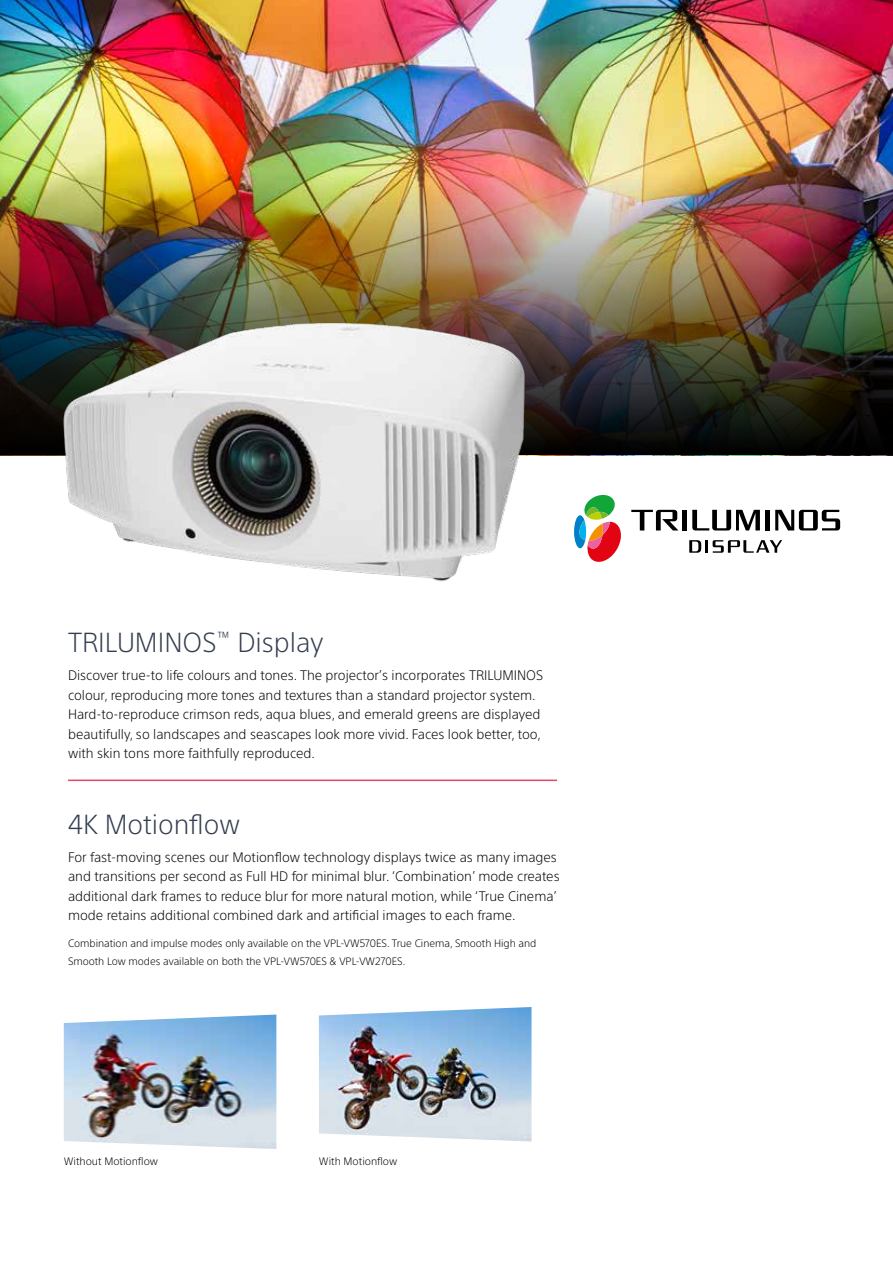
<style>
.page{position:relative;width:893px;height:1263px;background:#fff}
.page>*{position:absolute;margin:0;border:0;box-sizing:border-box;transform-origin:0 0}
.t1{font:300 27px "SST Std";color:#333e50}
.t2{font:300 13.5px/19.5px "SST Std";color:#000}
.t3{font:300 10.5px/18px "SST Std";color:#000}
</style>
<div class="page">
<img style="left:0;top:0;width:893px;height:174px">
<img style="left:0;top:174px;width:893px;height:281px">
<hr style="left:68px;top:779px;width:489px;height:2px;background:#e94664">
<svg style="left:574px;top:495px;width:47px;height:67px"></svg>
<div style="left:682px;top:510px;width:5px;height:20px;background:#000"></div>
<div style="left:765px;top:510px;width:5px;height:20px;background:#000"></div>
<svg style="left:631px;top:510px;width:47px;height:20px"></svg>
<svg style="left:775px;top:510px;width:65px;height:20px"></svg>
<svg style="left:692px;top:510px;width:68px;height:20px"></svg>
<svg style="left:689px;top:540px;width:93px;height:13px"></svg>
<img style="left:319px;top:1007px;width:212px;height:134px">
<img style="left:64px;top:1014px;width:212px;height:135px">
<img style="left:64px;top:323px;width:460px;height:259px">
<h1 class="t1" style="left:68px;top:627px;width:257px">TRILUMINOS<sup>™</sup> Display</h1>
<p class="t2" style="left:68px;top:666px;width:477px">Discover true-to life colours and tones. The projector’s incorporates TRILUMINOS colour, reproducing more tones and textures than a standard projector system.<br>Hard-to-reproduce crimson reds, aqua blues, and emerald greens are displayed beautifully, so landscapes and seascapes look more vivid. Faces look better, too, with skin tons more faithfully reproduced.</p>
<h1 class="t1" style="left:68px;top:808px;width:173px">4K Motionflow</h1>
<p class="t2" style="left:68px;top:847px;width:493px">For fast-moving scenes our Motionflow technology displays twice as many images and transitions per second as Full HD for minimal blur. ‘Combination’ mode creates additional dark frames to reduce blur for more natural motion, while ‘True Cinema’ mode retains additional combined dark and artificial images to each frame.</p>
<p class="t3" style="left:68px;top:934px;width:470px">Combination and impulse modes only available on the VPL-VW570ES. True Cinema, Smooth High and<br>Smooth Low modes available on both the VPL-VW570ES &amp; VPL-VW270ES.</p>
<p class="t3" style="left:64px;top:1152px;width:96px">Without Motionflow</p>
<p class="t3" style="left:319px;top:1152px;width:80px">With Motionflow</p>
</div>
